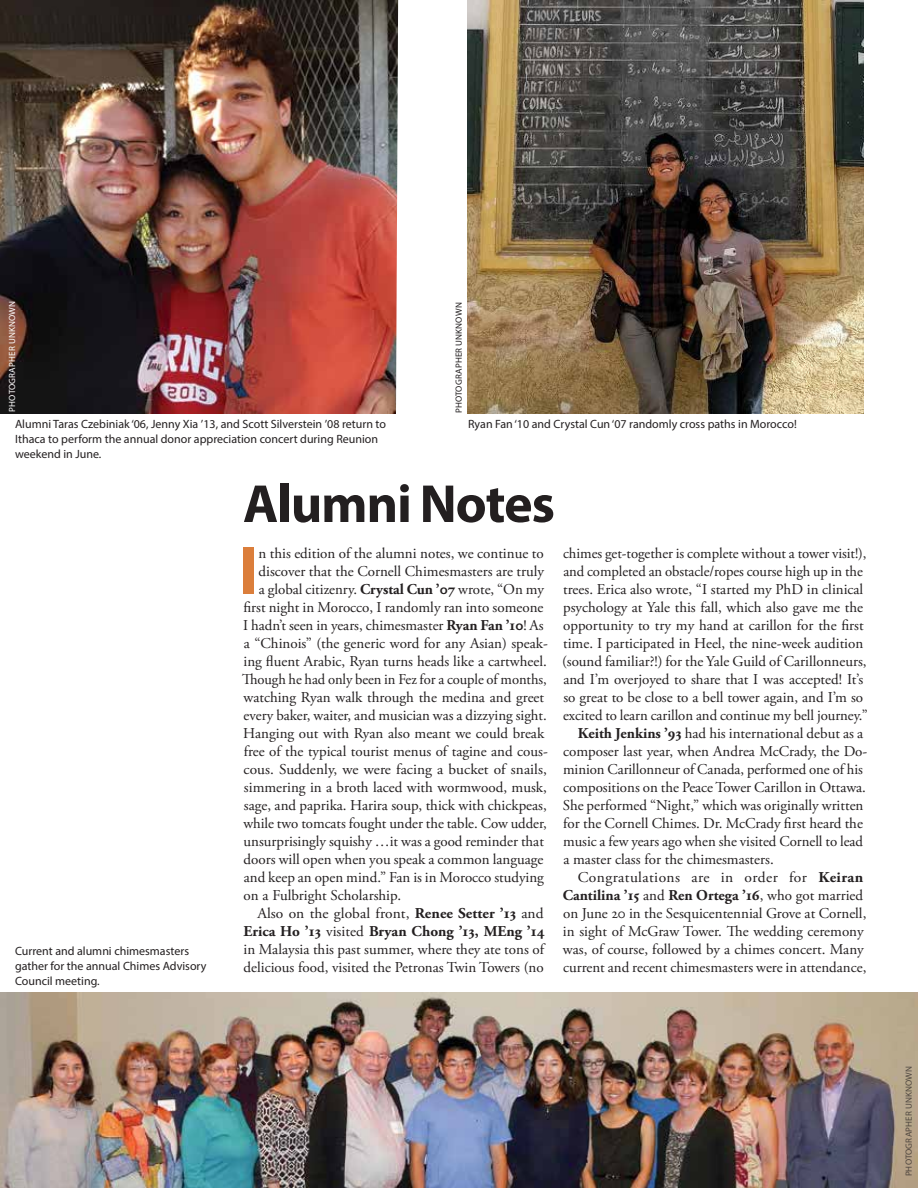
<style>
.page{position:relative;width:918px;height:1188px;background:#fff}
.page>*{position:absolute;margin:0;border:0;box-sizing:border-box;transform-origin:0 0}
.t1{font:700 68.4px "Myriad Pro";color:#db7e3b}
.t2{font:700 54px "Myriad Pro";letter-spacing:-.02em;color:#231f20}
.t3{font:15px "Adobe Garamond Pro";color:#231f20}
.t4{font:700 15px "Adobe Garamond Pro";color:#231f20}
.t5{font:15px "Adobe Garamond Pro";letter-spacing:.025em;color:#231f20}
.t6{font:12px/15px "Myriad Pro";color:#231f20}
.t7{font:9px "Myriad Pro";letter-spacing:.02em;color:#231f20}
.t8{font:9px "Myriad Pro";letter-spacing:.02em;color:#fff}
.s1{font-weight:700}
.s2{font-weight:400}
</style>
<div class="page">
<img style="left:0;top:0;width:398px;height:414px">
<img style="left:468px;top:0;width:396px;height:414px">
<img style="left:0;top:992px;width:918px;height:196px">
<p class="t8" style="left:7px;top:412px;width:112px;rotate:-90deg">PHOTOGRAPHER UNKNOWN</p>
<p class="t7" style="left:453px;top:413px;width:112px;rotate:-90deg">PHOTOGRAPHER UNKNOWN</p>
<p class="t6" style="left:15px;top:417px;width:373px">Alumni Taras Czebiniak ‘06, Jenny Xia ’13, and Scott Silverstein ’08 return to</p>
<p class="t6" style="left:468px;top:417px;width:330px">Ryan Fan ‘10 and Crystal Cun ‘07 randomly cross paths in Morocco!</p>
<p class="t6" style="left:15px;top:432px;width:365px">Ithaca to perform the annual donor appreciation concert during Reunion weekend in June.</p>
<p class="t6" style="left:15px;top:943px;width:193px">Current and alumni chimesmasters gather for the annual Chimes Advisory<br>Council meeting.</p>
<h2 class="t2" style="left:243px;top:469px;width:313px">Alumni Notes</h2>
<h1 class="t1" style="left:238px;top:526px;width:21px">I</h1>
<p class="t3" style="left:258px;top:544px;width:287px">n this edition of the alumni notes, we continue to</p>
<p class="t3" style="left:259px;top:562px;width:287px">discover that the Cornell Chimesmasters are truly</p>
<p class="t3" style="left:259px;top:580px;width:287px">a global citizenry. <span class="s1">Crystal Cun ’07</span> wrote, “On my</p>
<p class="t3" style="left:243px;top:598px;width:302px">first night in Morocco, I randomly ran into someone</p>
<p class="t3" style="left:243px;top:616px;width:302px">I hadn’t seen in years, chimesmaster <span class="s1">Ryan Fan ’10</span>! As</p>
<p class="t3" style="left:244px;top:634px;width:305px">a “Chinois” (the generic word for any Asian) speak-</p>
<p class="t3" style="left:243px;top:652px;width:305px">ing fluent Arabic, Ryan turns heads like a cartwheel.</p>
<p class="t3" style="left:242px;top:670px;width:306px">Though he had only been in Fez for a couple of months,</p>
<p class="t3" style="left:243px;top:688px;width:302px">watching Ryan walk through the medina and greet</p>
<p class="t3" style="left:244px;top:706px;width:305px">every baker, waiter, and musician was a dizzying sight.</p>
<p class="t3" style="left:243px;top:724px;width:303px">Hanging out with Ryan also meant we could break</p>
<p class="t3" style="left:244px;top:742px;width:306px">free of the typical tourist menus of tagine and cous-</p>
<p class="t3" style="left:244px;top:760px;width:305px">cous. Suddenly, we were facing a bucket of snails,</p>
<p class="t3" style="left:244px;top:778px;width:304px">simmering in a broth laced with wormwood, musk,</p>
<p class="t3" style="left:244px;top:796px;width:304px">sage, and paprika. Harira soup, thick with chickpeas,</p>
<p class="t3" style="left:243px;top:814px;width:305px">while two tomcats fought under the table. Cow udder,</p>
<p class="t3" style="left:244px;top:832px;width:302px">unsurprisingly squishy …it was a good reminder that</p>
<p class="t3" style="left:244px;top:850px;width:301px">doors will open when you speak a common language</p>
<p class="t3" style="left:244px;top:868px;width:302px">and keep an open mind.” Fan is in Morocco studying</p>
<p class="t3" style="left:244px;top:886px;width:159px">on a Fulbright Scholarship.</p>
<p class="t3" style="left:257px;top:904px;width:288px">Also on the global front, <span class="s1">Renee Setter ’13</span> and</p>
<p class="t4" style="left:243px;top:923px;width:303px">Erica Ho ’13 <span class="s2">visited</span> Bryan Chong ’13, MEng ’14</p>
<p class="t3" style="left:243px;top:940px;width:302px">in Malaysia this past summer, where they ate tons of</p>
<p class="t3" style="left:244px;top:958px;width:302px">delicious food, visited the Petronas Twin Towers (no</p>
<p class="t3" style="left:563px;top:544px;width:305px">chimes get-together is complete without a tower visit!),</p>
<p class="t3" style="left:563px;top:562px;width:301px">and completed an obstacle/ropes course high up in the</p>
<p class="t3" style="left:563px;top:580px;width:302px">trees. Erica also wrote, “I started my PhD in clinical</p>
<p class="t3" style="left:563px;top:598px;width:301px">psychology at Yale this fall, which also gave me the</p>
<p class="t3" style="left:563px;top:616px;width:302px">opportunity to try my hand at carillon for the first</p>
<p class="t3" style="left:563px;top:634px;width:302px">time. I participated in Heel, the nine-week audition</p>
<p class="t3" style="left:562px;top:652px;width:306px">(sound familiar?!) for the Yale Guild of Carillonneurs,</p>
<p class="t3" style="left:563px;top:670px;width:301px">and I’m overjoyed to share that I was accepted! It’s</p>
<p class="t3" style="left:563px;top:688px;width:301px">so great to be close to a bell tower again, and I’m so</p>
<p class="t3" style="left:563px;top:706px;width:306px">excited to learn carillon and continue my bell journey.”</p>
<p class="t3" style="left:578px;top:724px;width:287px"><span class="s1">Keith Jenkins ’93</span> had his international debut as a</p>
<p class="t3" style="left:563px;top:742px;width:306px">composer last year, when Andrea McCrady, the Do-</p>
<p class="t3" style="left:563px;top:760px;width:301px">minion Carillonneur of Canada, performed one of his</p>
<p class="t3" style="left:563px;top:778px;width:304px">compositions on the Peace Tower Carillon in Ottawa.</p>
<p class="t3" style="left:563px;top:796px;width:302px">She performed “Night,” which was originally written</p>
<p class="t3" style="left:563px;top:814px;width:301px">for the Cornell Chimes. Dr. McCrady first heard the</p>
<p class="t3" style="left:563px;top:832px;width:302px">music a few years ago when she visited Cornell to lead</p>
<p class="t3" style="left:563px;top:850px;width:212px">a master class for the chimesmasters.</p>
<p class="t5" style="left:578px;top:868px;width:287px">Congratulations are in order for <span class="s1">Keiran</span></p>
<p class="t4" style="left:563px;top:887px;width:302px">Cantilina ’15 <span class="s2">and</span> Ren Ortega ’16<span class="s2">, who got married</span></p>
<p class="t3" style="left:563px;top:904px;width:305px">on June 20 in the Sesquicentennial Grove at Cornell,</p>
<p class="t3" style="left:563px;top:922px;width:302px">in sight of McGraw Tower. The wedding ceremony</p>
<p class="t3" style="left:563px;top:940px;width:302px">was, of course, followed by a chimes concert. Many</p>
<p class="t3" style="left:563px;top:958px;width:305px">current and recent chimesmasters were in attendance,</p>
<p class="t7" style="left:903px;top:1176px;width:112px;rotate:-90deg">PHOTOGRAPHER UNKNOWN</p>
</div>
